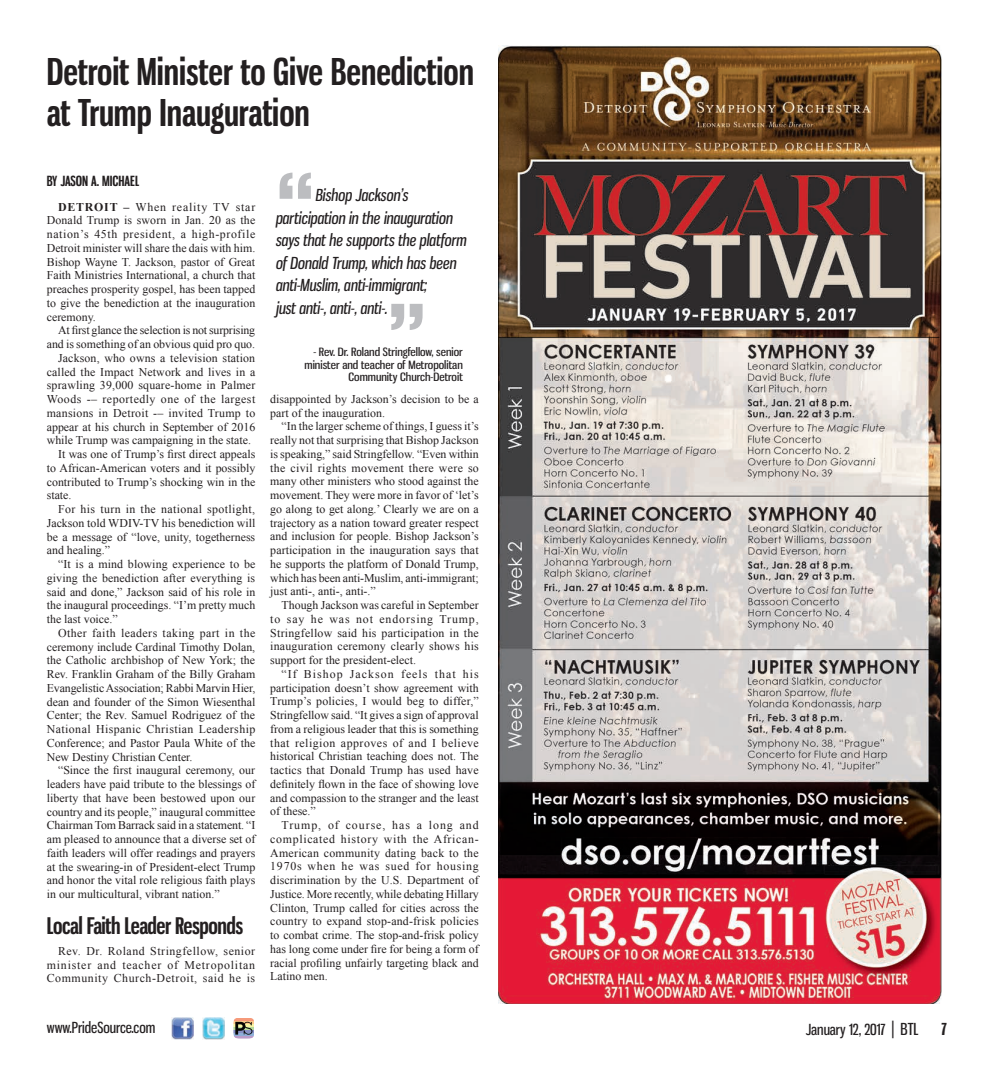
<style>
.page{position:relative;width:990px;height:1080px;background:#fff}
.page>*{position:absolute;margin:0;border:0;box-sizing:border-box;transform-origin:0 0}
.Pull_Quote_W__Quotes{font:800 condensed 75px "Helvetica Neue LT Std";color:#bcbdc0;scale:1.1 1}
.Headline_2_-_Small{font:700 36.25px/41.2px "Gnuolane Rg";color:#231f20}
.t1{font:700 22.5px "Gnuolane Rg";letter-spacing:-.02em;color:#231f20}
.Pull_Quote_W__Quotes-2{font:italic 16.25px/22.5px "Gnuolane Rg";color:#231f20}
.t2{font:700 16.25px "Gnuolane Rg";color:#231f20}
.t3{font:15px "Gnuolane Rg";color:#231f20}
.ByLine_New{font:700 13.75px "Gnuolane Rg";color:#231f20}
.Body_Copy{font:11.88px/13.8px "Times New Roman";color:#231f20;text-align:justify}
.Pull_Quote_Byline{font:11.25px "Gnuolane Rg";color:#231f20;scale:1.14 1}
.s1{font-weight:700}
.s2{font-size:17.5px}
.s3{font-size:16.25px}
</style>
<div class="page">
<img style="left:203px;top:1018px;width:21px;height:22px">
<img style="left:172px;top:1018px;width:21px;height:22px">
<hr style="left:233px;top:1018px;width:21px;height:3px;background:#f69a7a">
<hr style="left:233px;top:1021px;width:21px;height:3px;background:#fdc88a">
<hr style="left:233px;top:1024px;width:21px;height:3px;background:#f6f3a2">
<hr style="left:233px;top:1027px;width:21px;height:3px;background:#b7d99b">
<hr style="left:233px;top:1030px;width:21px;height:3px;background:#868fc4">
<hr style="left:233px;top:1033px;width:21px;height:3px;background:#8fafd8">
<hr style="left:233px;top:1036px;width:21px;height:3px;background:#bb9cc9">
<svg style="left:235px;top:1022px;width:17px;height:13px"></svg>
<img style="left:498px;top:45px;width:443px;height:958px">
<p class="Headline_2_-_Small" style="left:47px;top:51px;width:429px">Detroit Minister to Give Benediction at Trump Inauguration</p>
<p class="ByLine_New" style="left:47px;top:172px;width:94px">BY JASON A. MICHAEL</p>
<p class="Body_Copy" style="left:47px;top:200px;width:210px;text-indent:11px"><span class="s1">DETROIT –</span> When reality TV star Donald Trump is sworn in Jan. 20 as the nation’s 45th president, a high-profile Detroit minister will share the dais with him.<br>Bishop Wayne T. Jackson, pastor of Great Faith Ministries International, a church that preaches prosperity gospel, has been tapped to give the benediction at the inauguration ceremony.</p>
<p class="Body_Copy" style="left:47px;top:323px;width:210px;text-align:right">At first glance the selection is not surprising and is something of an obvious quid pro quo.</p>
<p class="Body_Copy" style="left:47px;top:351px;width:210px;text-indent:11px">Jackson, who owns a television station called the Impact Network and lives in a sprawling 39,000 square-home in Palmer Woods -– reportedly one of the largest mansions in Detroit -– invited Trump to appear at his church in September of 2016 while Trump was campaigning in the state.</p>
<p class="Body_Copy" style="left:47px;top:447px;width:210px;text-indent:11px">It was one of Trump’s first direct appeals to African-American voters and it possibly contributed to Trump’s shocking win in the state.</p>
<p class="Body_Copy" style="left:47px;top:502px;width:210px;text-indent:11px">For his turn in the national spotlight, Jackson told WDIV-TV his benediction will be a message of “love, unity, togetherness and healing.”</p>
<p class="Body_Copy" style="left:47px;top:557px;width:210px;text-indent:11px">“It is a mind blowing experience to be giving the benediction after everything is said and done,” Jackson said of his role in the inaugural proceedings. “I’m pretty much the last voice.”</p>
<p class="Body_Copy" style="left:47px;top:626px;width:210px;text-indent:11px">Other faith leaders taking part in the ceremony include Cardinal Timothy Dolan, the Catholic archbishop of New York; the Rev. Franklin Graham of the Billy Graham Evangelistic Association; Rabbi Marvin Hier, dean and founder of the Simon Wiesenthal Center; the Rev. Samuel Rodriguez of the National Hispanic Christian Leadership Conference; and Pastor Paula White of the New Destiny Christian Center.</p>
<p class="Body_Copy" style="left:47px;top:763px;width:210px;text-indent:11px">“Since the first inaugural ceremony, our leaders have paid tribute to the blessings of liberty that have been bestowed upon our country and its people,” inaugural committee Chairman Tom Barrack said in a statement. “I am pleased to announce that a diverse set of faith leaders will offer readings and prayers at the swearing-in of President-elect Trump and honor the vital role religious faith plays in our multicultural, vibrant nation.”</p>
<p class="t1" style="left:47px;top:912px;width:198px">Local Faith Leader Responds</p>
<p class="Body_Copy" style="left:47px;top:944px;width:210px;text-indent:11px">Rev. Dr. Roland Stringfellow, senior minister and teacher of Metropolitan Community Church-Detroit, said he is</p>
<p class="Pull_Quote_W__Quotes" style="left:275px;top:153px;width:38px">“</p>
<p class="Pull_Quote_W__Quotes-2" style="left:275px;top:184px;width:192px;text-indent:40px">Bishop Jackson’s participation in the inauguration says that he supports the platform of Donald Trump, which has been anti-Muslim, anti-immigrant;<br>just anti-, anti-, anti-.</p>
<p class="Pull_Quote_W__Quotes" style="left:387px;top:284px;width:38px">”</p>
<p class="Pull_Quote_Byline" style="left:313px;top:345px;width:133px">- Rev. Dr. Roland Stringfellow, senior</p>
<p class="Pull_Quote_Byline" style="left:305px;top:358px;width:140px">minister and teacher of Metropolitan</p>
<p class="Pull_Quote_Byline" style="left:349px;top:370px;width:102px">Community Church-Detroit</p>
<p class="Body_Copy" style="left:270px;top:392px;width:210px">disappointed by Jackson’s decision to be a part of the inauguration.</p>
<p class="Body_Copy" style="left:270px;top:419px;width:210px;text-indent:11px">“In the larger scheme of things, I guess it’s really not that surprising that Bishop Jackson is speaking,” said Stringfellow. “Even within the civil rights movement there were so many other ministers who stood against the movement. They were more in favor of ‘let’s go along to get along.’ Clearly we are on a trajectory as a nation toward greater respect and inclusion for people. Bishop Jackson’s participation in the inauguration says that he supports the platform of Donald Trump, which has been anti-Muslim, anti-immigrant; just anti-, anti-, anti-.”</p>
<p class="Body_Copy" style="left:270px;top:598px;width:210px;text-indent:11px">Though Jackson was careful in September to say he was not endorsing Trump, Stringfellow said his participation in the inauguration ceremony clearly shows his support for the president-elect.</p>
<p class="Body_Copy" style="left:270px;top:667px;width:210px;text-indent:11px">“If Bishop Jackson feels that his participation doesn’t show agreement with Trump’s policies, I would beg to differ,” Stringfellow said. “It gives a sign of approval from a religious leader that this is something that religion approves of and I believe historical Christian teaching does not. The tactics that Donald Trump has used have definitely flown in the face of showing love and compassion to the stranger and the least of these.”</p>
<p class="Body_Copy" style="left:270px;top:818px;width:210px;text-indent:11px">Trump, of course, has a long and complicated history with the African-American community dating back to the 1970s when he was sued for housing discrimination by the U.S. Department of Justice. More recently, while debating Hillary Clinton, Trump called for cities across the country to expand stop-and-frisk policies to combat crime. The stop-and-frisk policy has long come under fire for being a form of racial profiling unfairly targeting black and Latino men.</p>
<p class="t3" style="left:47px;top:1019px;width:110px">www.PrideSource.com</p>
<p class="t3" style="left:806px;top:1021px;width:114px">January 12, 2017 <span class="s2">|</span> <span class="s3">BTL</span></p>
<p class="t2" style="left:941px;top:1019px;width:7px">7</p>
</div>
